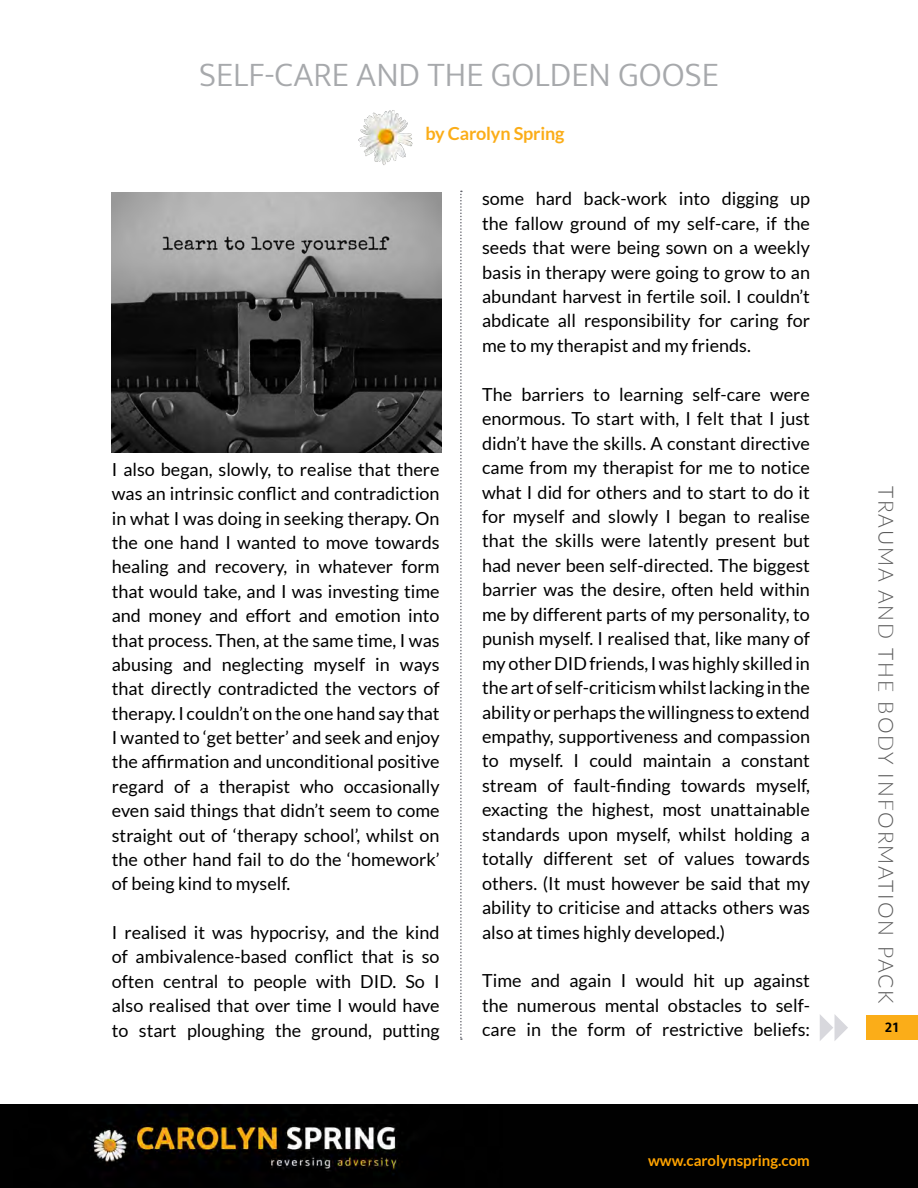
<style>
.page{position:relative;width:918px;height:1188px;background:#fff}
.page>*{position:absolute;margin:0;border:0;box-sizing:border-box;transform-origin:0 0}
.t1{font:300 34.5px "Mukta";color:#a7a9ac}
.t2{font:300 21px "Lato";letter-spacing:.09em;color:#5a5a5a}
.t3{font:18px/24.5px "Lato";color:#000;text-align:justify}
.t4{font:700 18px "Lato";letter-spacing:-.01em;color:#fbad18}
.t5{font:700 15px "Lato";color:#ffa300}
.t6{font:700 15px "Mukta";color:#000}
</style>
<div class="page">
<img style="left:358px;top:110px;width:55px;height:55px">
<svg style="left:460px;top:191px;width:2px;height:849px"></svg>
<img style="left:112px;top:193px;width:330px;height:260px">
<div style="left:0;top:1104px;width:918px;height:84px;background:#010101"></div>
<img style="left:93px;top:1114px;width:307px;height:61px">
<svg style="left:820px;top:1014px;width:28px;height:27px"></svg>
<div style="left:867px;top:1015px;width:51px;height:25px;background:#fbad18"></div>
<h1 class="t1" style="left:199px;top:54px;width:521px">SELF-CARE AND THE GOLDEN GOOSE</h1>
<p class="t4" style="left:425px;top:123px;width:140px">by Carolyn Spring</p>
<p class="t3" style="left:112px;top:457px;width:329px">I also began, slowly, to realise that there was an intrinsic conflict and contradiction in what I was doing in seeking therapy. On the one hand I wanted to move towards healing and recovery, in whatever form that would take, and I was investing time and money and effort and emotion into that process. Then, at the same time, I was abusing and neglecting myself in ways that directly contradicted the vectors of therapy. I couldn’t on the one hand say that I wanted to ‘get better’ and seek and enjoy the affirmation and unconditional positive regard of a therapist who occasionally even said things that didn’t seem to come straight out of ‘therapy school’, whilst on the other hand fail to do the ‘homework’ of being kind to myself.</p>
<p class="t3" style="left:112px;top:920px;width:329px">I realised it was hypocrisy, and the kind of ambivalence-based conflict that is so often central to people with DID. So I also realised that over time I would have to start ploughing the ground, putting</p>
<p class="t3" style="left:482px;top:186px;width:329px">some hard back-work into digging up the fallow ground of my self-care, if the seeds that were being sown on a weekly basis in therapy were going to grow to an abundant harvest in fertile soil. I couldn’t abdicate all responsibility for caring for me to my therapist and my friends.</p>
<p class="t3" style="left:482px;top:382px;width:329px">The barriers to learning self-care were enormous. To start with, I felt that I just didn’t have the skills. A constant directive came from my therapist for me to notice what I did for others and to start to do it for myself and slowly I began to realise that the skills were latently present but had never been self-directed. The biggest barrier was the desire, often held within me by different parts of my personality, to punish myself. I realised that, like many of my other DID friends, I was highly skilled in the art of self-criticism whilst lacking in the ability or perhaps the willingness to extend empathy, supportiveness and compassion to myself. I could maintain a constant stream of fault-finding towards myself, exacting the highest, most unattainable standards upon myself, whilst holding a totally different set of values towards others. (It must however be said that my ability to criticise and attacks others was also at times highly developed.)</p>
<p class="t3" style="left:482px;top:969px;width:329px">Time and again I would hit up against the numerous mental obstacles to self&shy;care in the form of restrictive beliefs:</p>
<p class="t5" style="left:648px;top:1151px;width:163px">www.carolynspring.com</p>
<p class="t2" style="left:901px;top:486px;width:519px;rotate:90deg">TRAUMA AND THE BODY INFORMATION PACK</p>
<p class="t6" style="left:885px;top:1018px;width:15px">21</p>
</div>
